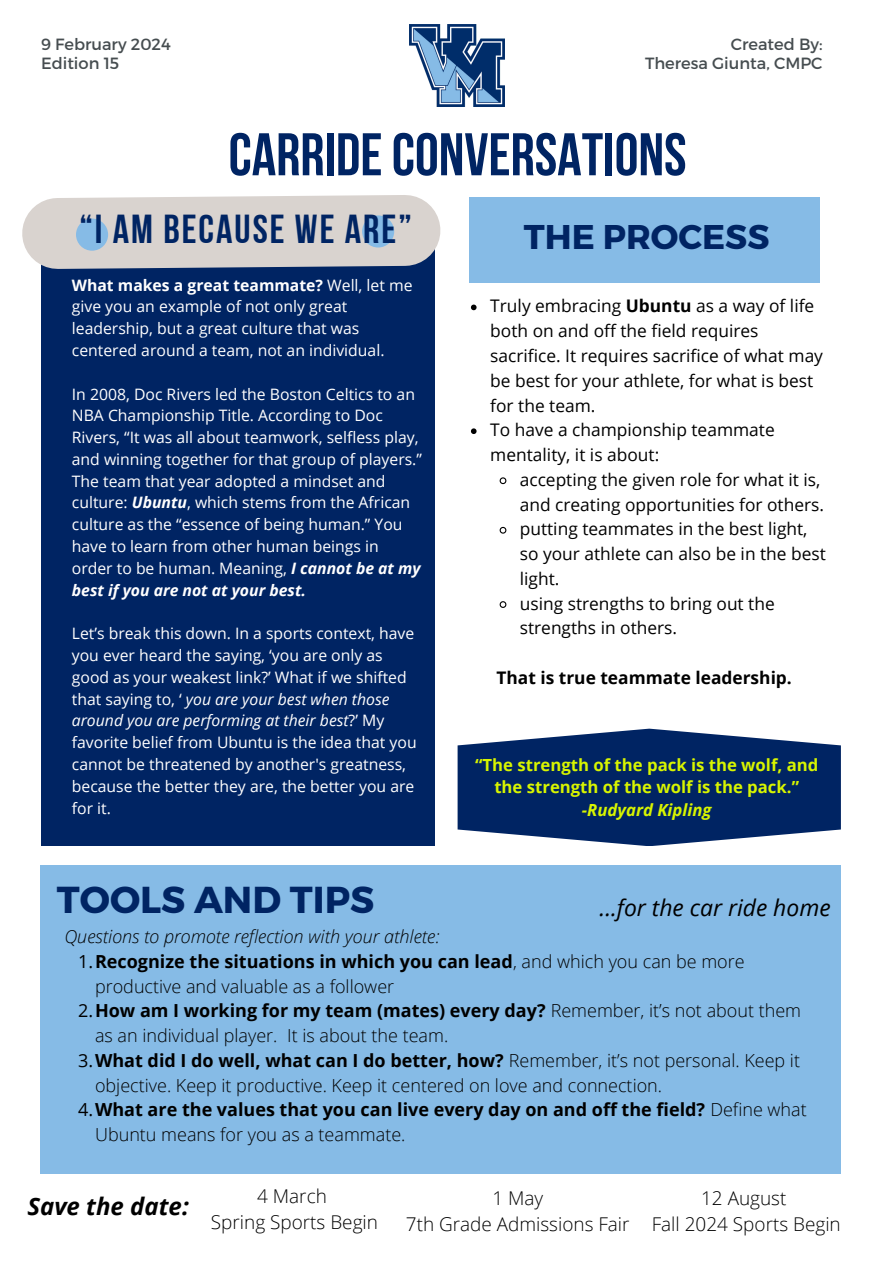
<style>
.page{position:relative;width:894px;height:1264px;background:#fff}
.page>*{position:absolute;margin:0;border:0;box-sizing:border-box;transform-origin:0 0}
.t1{font:60px "Bebas Neue Cyrillic";color:#002463}
.t2{font:40.35px "Bebas Neue Cyrillic";letter-spacing:.05em;color:#002463}
.t3{font:700 37.5px "Montserrat";color:#002463}
.t4{font:700 34.2px "Montserrat";color:#002463}
.t5{font:italic 700 24px "Open Sans";color:#000}
.t6{font:italic 22.95px "Open Sans";color:#000}
.t7{font:300 18.9px "Open Sans";color:#000}
.t8{font:300 18px/24.8px "Open Sans";color:#000}
.t9{font:700 18px/24.8px "Open Sans";color:#000}
.t10{font:italic 300 18px "Open Sans";color:#000}
.t11{font:17.4px/24.8px "Open Sans";color:#000}
.t12{font:700 17.4px "Open Sans";color:#000}
.t13{font:700 16.65px/22.5px "Open Sans";color:#d8f500;text-align:center}
.t14{font:italic 700 16.65px "Open Sans";color:#d8f500}
.t15{font:16.2px "Montserrat";color:#464d50}
.t16{font:15.75px/21.8px "Open Sans";color:#fff}
.s1{font-weight:700}
.s2{font-weight:700;font-style:italic}
.s3{font-style:italic}
.s4{font-weight:400}
.s5{font-weight:300}
</style>
<div class="page">
<img style="left:409px;top:25px;width:95px;height:82px">
<div style="left:41px;top:221px;width:393px;height:624px;background:#002463"></div>
<svg style="left:471px;top:305px;width:5px;height:5px"></svg>
<svg style="left:471px;top:428px;width:5px;height:6px"></svg>
<svg style="left:499px;top:477px;width:8px;height:8px"></svg>
<svg style="left:499px;top:526px;width:8px;height:8px"></svg>
<svg style="left:499px;top:601px;width:8px;height:7px"></svg>
<div style="left:40px;top:865px;width:800px;height:309px;background:#86bbe6"></div>
<div style="left:469px;top:197px;width:350px;height:86px;background:#86bbe6"></div>
<svg style="left:22px;top:195px;width:453px;height:110px"></svg>
<div style="left:362px;top:215px;width:32px;height:32px;background:#86bbe6;border-radius:50%"></div>
<div style="left:76px;top:218px;width:32px;height:33px;background:#86bbe6;border-radius:50%"></div>
<svg style="left:457px;top:728px;width:383px;height:118px;background:#254479"></svg>
<p class="t15" style="left:41px;top:34px;width:131px">9 February 2024</p>
<p class="t15" style="left:41px;top:53px;width:80px">Edition 15</p>
<p class="t15" style="left:730px;top:34px;width:93px">Created By:</p>
<p class="t15" style="left:644px;top:53px;width:179px">Theresa Giunta, CMPC</p>
<p class="t1" style="left:228px;top:130px;width:459px">CARRIDECONVERSATIONS</p>
<p class="t2" style="left:79px;top:213px;width:334px">“I AM BECAUSE WE ARE”</p>
<p class="t4" style="left:523px;top:214px;width:247px">THE PROCESS</p>
<p class="t16" style="left:72px;top:273px;width:342px"><span class="s1">What makes a great teammate?</span> Well, let me give you an example of not only great leadership, but a great culture that was centered around a team, not an individual.</p>
<p class="t16" style="left:72px;top:382px;width:351px">In 2008, Doc Rivers led the Boston Celtics to an NBA Championship Title. According to Doc Rivers, “It was all about teamwork, selfless play, and winning together for that group of players.” The team that year adopted a mindset and culture: <span class="s2">Ubuntu</span>, which stems from the African culture as the “essence of being human.” You have to learn from other human beings in order to be human. Meaning, <span class="s2">I cannot be at my best if you are not at your best.</span></p>
<h2 class="t16" style="left:72px;top:622px;width:346px">Let’s break this down. In a sports context, have you ever heard the saying, ‘you are only as good as your weakest link?’ What if we shifted that saying to, ‘ <span class="s3">you are your best when those around you are performing at their best</span>?’ My favorite belief from Ubuntu is the idea that you cannot be threatened by another's greatness, because the better they are, the better you are for it.</h2>
<p class="t11" style="left:490px;top:293px;width:334px">Truly embracing <span class="s1">Ubuntu</span> as a way of life both on and off the field requires sacrifice. It requires sacrifice of what may be best for your athlete, for what is best for the team.</p>
<p class="t11" style="left:490px;top:417px;width:286px">To have a championship teammate mentality, it is about:</p>
<p class="t11" style="left:519px;top:466px;width:306px">accepting the given role for what it is, and creating opportunities for others.</p>
<p class="t11" style="left:519px;top:516px;width:307px">putting teammates in the best light, so your athlete can also be in the best light.</p>
<h1 class="t11" style="left:519px;top:590px;width:256px">using strengths to bring out the strengths in others.</h1>
<h3 class="t12" style="left:496px;top:665px;width:297px">That is true teammate leadership.</h3>
<p class="t13" style="left:475px;top:752px;width:344px">“The strength of the pack is the wolf, and the strength of the wolf is the pack.”</p>
<h6 class="t14" style="left:581px;top:797px;width:131px">-Rudyard Kipling</h6>
<p class="t3" style="left:57px;top:875px;width:319px">TOOLS AND TIPS</p>
<p class="t6" style="left:599px;top:891px;width:232px">...for the car ride home</p>
<h5 class="t10" style="left:64px;top:923px;width:376px">Questions to promote reflection with your athlete:</h5>
<p class="t8" style="left:95px;top:948px;width:651px;text-indent:-17px"><span class="s4">1.</span><span class="s1">Recognize the situations in which you can lead</span>, and which you can be more productive and valuable as a follower</p>
<p class="t8" style="left:95px;top:997px;width:707px;text-indent:-17px"><span class="s4">2.</span><span class="s1">How am I working for my team (mates) every day?</span> Remember, it’s not about them as an individual player. It is about the team.</p>
<p class="t8" style="left:95px;top:1047px;width:706px;text-indent:-17px"><span class="s4">3.</span><span class="s1">What did I do well, what can I do better, how?</span> Remember, it’s not personal. Keep it objective. Keep it productive. Keep it centered on love and connection.</p>
<p class="t9" style="left:95px;top:1096px;width:713px;text-indent:-17px"><span class="s4">4.</span>What are the values that you can live every day on and off the field? <span class="s5">Define what<br>Ubuntu means for you as a teammate.</span></p>
<p class="t5" style="left:27px;top:1188px;width:163px">Save the date:</p>
<p class="t7" style="left:257px;top:1182px;width:71px">4 March</p>
<p class="t7" style="left:211px;top:1208px;width:168px">Spring Sports Begin</p>
<p class="t7" style="left:492px;top:1184px;width:52px">1 May</p>
<p class="t7" style="left:406px;top:1210px;width:225px">7th Grade Admissions Fair</p>
<p class="t7" style="left:701px;top:1184px;width:87px">12 August</p>
<p class="t7" style="left:651px;top:1210px;width:190px">Fall 2024 Sports Begin</p>
</div>
